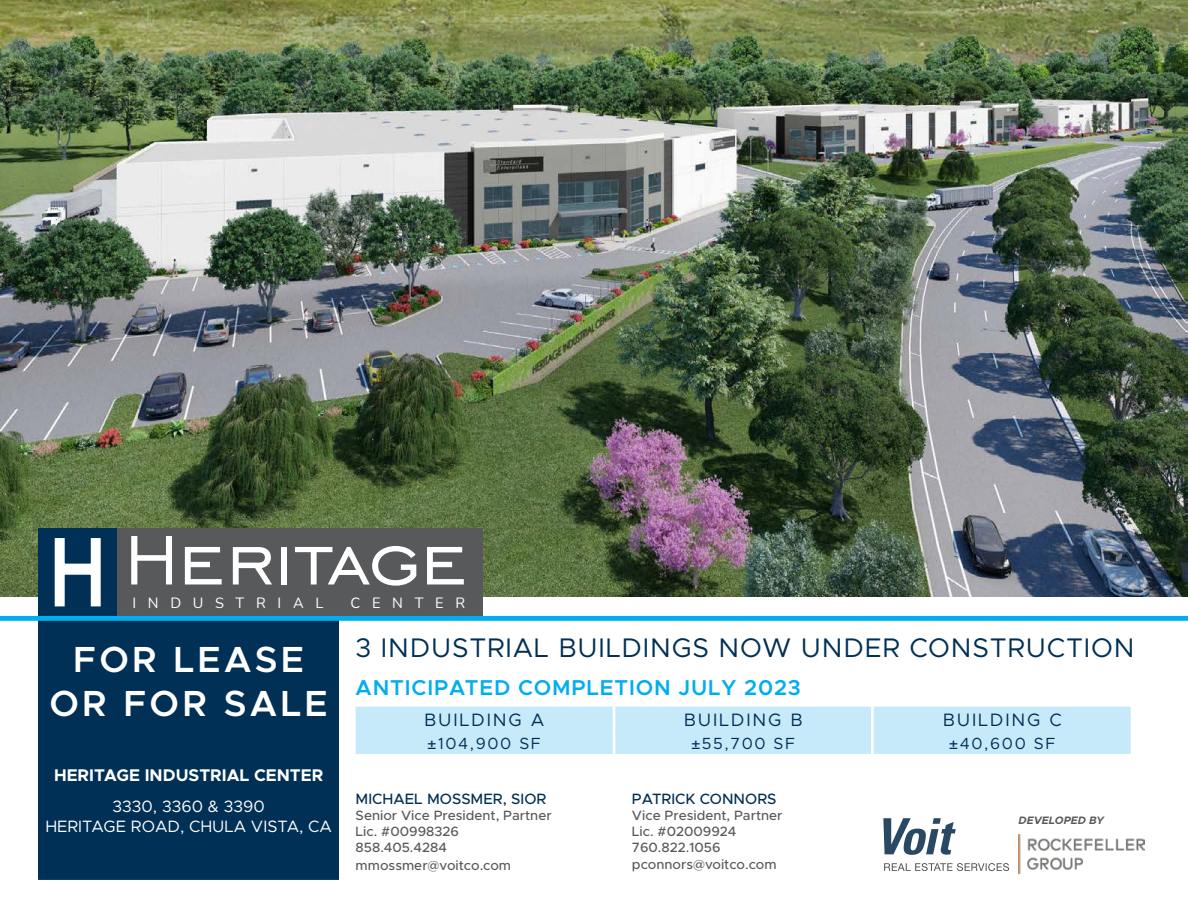
<style>
.page{position:relative;width:1188px;height:918px;background:#fff}
.page>*{position:absolute;margin:0;border:0;box-sizing:border-box;transform-origin:0 0}
.t1{font:600 36.45px/43.8px "Metropolis";letter-spacing:.09em;color:#fff;text-align:center}
.t2{font:27px "Metropolis";letter-spacing:.03em;color:#003055}
.t3{font:600 21.6px "Metropolis";letter-spacing:.04em;color:#00aeef}
.t4{font:18px "Metropolis";letter-spacing:.1em;color:#003055}
.t5{font:700 16.95px "Metropolis";color:#fff}
.t6{font:16.5px/19.8px "Metropolis";color:#fff;text-align:center}
.t7{font:16.2px "Metropolis";letter-spacing:.1em;color:#003055}
.Broker_Name{font:500 15px "Metropolis";color:#003055}
.t8{font:14.55px "Nunito";letter-spacing:.805em;color:#fff}
.t9{font:500 13.5px "Metropolis";color:#58595b}
.t10{font:italic 700 10.8px "Metropolis";color:#58595b}
.s1{font-family:"Arial Narrow"}
</style>
<div class="page">
<svg style="left:884px;top:863px;width:125px;height:8px"></svg>
<svg style="left:883px;top:818px;width:73px;height:37px"></svg>
<img style="left:1019px;top:835px;width:125px;height:38px">
<img style="left:0;top:0;width:1188px;height:597px">
<div style="left:38px;top:519px;width:301px;height:360px;background:#003055"></div>
<div style="left:356px;top:707px;width:775px;height:47px;background:#c7eafb"></div>
<hr style="left:613px;top:707px;width:2px;height:23px;background:#fff">
<hr style="left:871px;top:707px;width:3px;height:23px;background:#fff">
<hr style="left:613px;top:730px;width:2px;height:24px;background:#fff">
<hr style="left:871px;top:730px;width:3px;height:24px;background:#fff">
<div style="left:38px;top:528px;width:444px;height:88px;background:#58595b"></div>
<svg style="left:131px;top:536px;width:41px;height:48px"></svg>
<svg style="left:185px;top:547px;width:37px;height:37px"></svg>
<svg style="left:233px;top:547px;width:39px;height:37px"></svg>
<div style="left:281px;top:547px;width:6px;height:38px;background:#fff"></div>
<svg style="left:295px;top:546px;width:121px;height:40px"></svg>
<svg style="left:427px;top:547px;width:37px;height:37px"></svg>
<div style="left:38px;top:528px;width:79px;height:88px;background:#003055"></div>
<svg style="left:54px;top:538px;width:47px;height:69px"></svg>
<div style="left:0;top:616px;width:1188px;height:5px;background:#00aeef"></div>
<p class="t8" style="left:132px;top:592px;width:192px">INDUSTRIAL</p>
<p class="t8" style="left:350px;top:592px;width:116px">CENTER</p>
<p class="t1" style="left:49px;top:637px;width:280px">FOR LEASE<br>OR FOR SALE</p>
<p class="t5" style="left:54px;top:765px;width:271px">HERITAGE INDUSTRIAL CENTER</p>
<p class="t6" style="left:45px;top:796px;width:288px">3330, 3360 &amp; 3390<br>HERITAGE ROAD, CHULA VISTA, CA</p>
<p class="t2" style="left:356px;top:631px;width:780px">3 INDUSTRIAL BUILDINGS NOW UNDER CONSTRUCTION</p>
<p class="t3" style="left:356px;top:674px;width:447px">ANTICIPATED COMPLETION JULY 2023</p>
<p class="t4" style="left:424px;top:708px;width:122px">BUILDING A</p>
<p class="t4" style="left:684px;top:708px;width:120px">BUILDING B</p>
<p class="t4" style="left:943px;top:708px;width:120px">BUILDING C</p>
<p class="t7" style="left:428px;top:733px;width:115px"><span class="s1">±</span>104,900 SF</p>
<p class="t7" style="left:691px;top:733px;width:105px"><span class="s1">±</span>55,700 SF</p>
<p class="t7" style="left:949px;top:733px;width:107px"><span class="s1">±</span>40,600 SF</p>
<p class="Broker_Name" style="left:356px;top:789px;width:192px">MICHAEL MOSSMER, SIOR</p>
<p class="t9" style="left:356px;top:807px;width:198px">Senior Vice President, Partner</p>
<p class="t9" style="left:356px;top:823px;width:105px">Lic. #00998326</p>
<p class="t9" style="left:356px;top:839px;width:93px">858.405.4284</p>
<p class="t9" style="left:356px;top:857px;width:157px">mmossmer@voitco.com</p>
<p class="Broker_Name" style="left:632px;top:789px;width:146px">PATRICK CONNORS</p>
<p class="t9" style="left:632px;top:807px;width:152px">Vice President, Partner</p>
<p class="t9" style="left:632px;top:823px;width:106px">Lic. #02009924</p>
<p class="t9" style="left:632px;top:839px;width:90px">760.822.1056</p>
<p class="t9" style="left:632px;top:855px;width:146px">pconnors@voitco.com</p>
<p class="t10" style="left:1019px;top:814px;width:87px">DEVELOPED BY</p>
</div>
